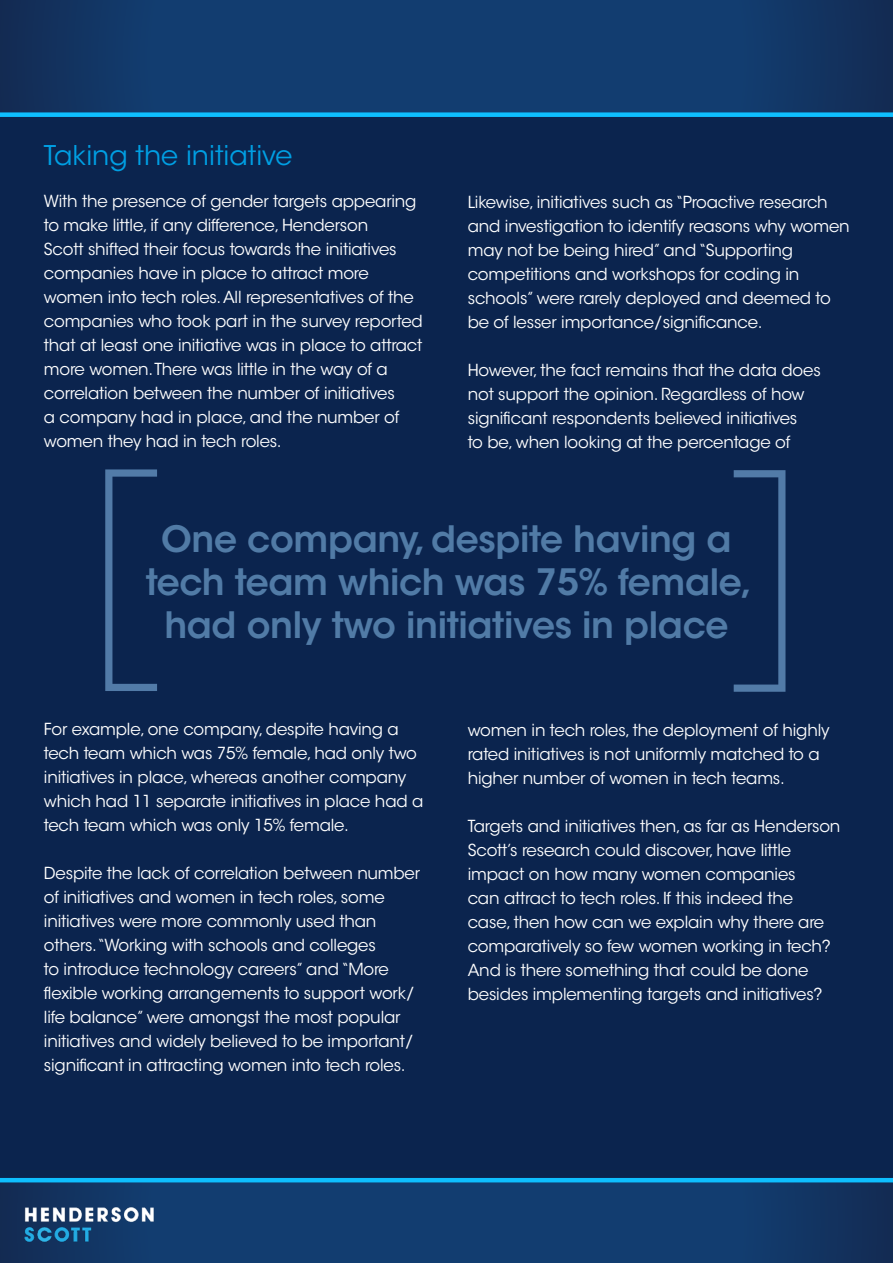
<style>
.page{position:relative;width:893px;height:1263px;background:#0b244e}
.page>*{position:absolute;margin:0;border:0;box-sizing:border-box;transform-origin:0 0}
.t1{font:200 239.7px "ITC Avant Garde Std";color:#527ba8}
.t2{font:600 36.15px/43.3px "ITC Avant Garde Std";letter-spacing:-.01em;color:#517ba6;text-align:center}
.t3{font:27px "ITC Avant Garde Std";color:#009fe3}
.t4{font:16.5px/24px "ITC Avant Garde Std";letter-spacing:-.01em;color:#fff}
</style>
<div class="page">
<svg style="left:0;top:1182px;width:893px;height:81px;background:#123b6c"></svg>
<hr style="left:0;top:1178px;width:893px;height:4px;background:#0ebfff">
<img style="left:11px;top:1195px;width:156px;height:59px">
<svg style="left:32px;top:0;width:830px;height:112px;background:#123a6c"></svg>
<div style="left:0;top:112px;width:893px;height:5px;background:#0ebfff"></div>
<h3 class="t3" style="left:44px;top:139px;width:250px">Taking the initiative</h3>
<p class="t4" style="left:44px;top:189px;width:380px">With the presence of gender targets appearing to make little, if any difference, Henderson<br>Scott shifted their focus towards the initiatives companies have in place to attract more women into tech roles. All representatives of the companies who took part in the survey reported that at least one initiative was in place to attract more women.There was little in the way of a correlation between the number of initiatives<br>a company had in place, and the number of women they had in tech roles.</p>
<p class="t4" style="left:468px;top:190px;width:383px">Likewise, initiatives such as “Proactive research and investigation to identify reasons why women may not be being hired” and “Supporting competitions and workshops for coding in schools” were rarely deployed and deemed to be of lesser importance/significance.</p>
<p class="t4" style="left:468px;top:358px;width:354px">However, the fact remains that the data does not support the opinion. Regardless of how significant respondents believed initiatives<br>to be, when looking at the percentage of</p>
<h1 class="t1" style="left:72px;top:420px;width:103px">[</h1>
<h1 class="t1" style="left:819px;top:741px;width:103px;rotate:-180deg">[</h1>
<h2 class="t2" style="left:146px;top:517px;width:608px">One company, despite having a tech team which was 75% female,</h2>
<h2 class="t2" style="left:164px;top:603px;width:566px">had only two initiatives in place</h2>
<p class="t4" style="left:44px;top:717px;width:381px">For example, one company, despite having a tech team which was 75% female, had only two initiatives in place, whereas another company which had 11 separate initiatives in place had a tech team which was only 15% female.</p>
<p class="t4" style="left:44px;top:861px;width:378px">Despite the lack of correlation between number of initiatives and women in tech roles, some initiatives were more commonly used than others.“Working with schools and colleges<br>to introduce technology careers” and “More flexible working arrangements to support work/ life balance” were amongst the most popular initiatives and widely believed to be important/ significant in attracting women into tech roles.</p>
<p class="t4" style="left:468px;top:718px;width:363px">women in tech roles, the deployment of highly rated initiatives is not uniformly matched to a higher number of women in tech teams.</p>
<p class="t4" style="left:468px;top:814px;width:374px">Targets and initiatives then, as far as Henderson Scott’s research could discover, have little impact on how many women companies<br>can attract to tech roles. If this indeed the case, then how can we explain why there are comparatively so few women working in tech?<br>And is there something that could be done besides implementing targets and initiatives?</p>
</div>
